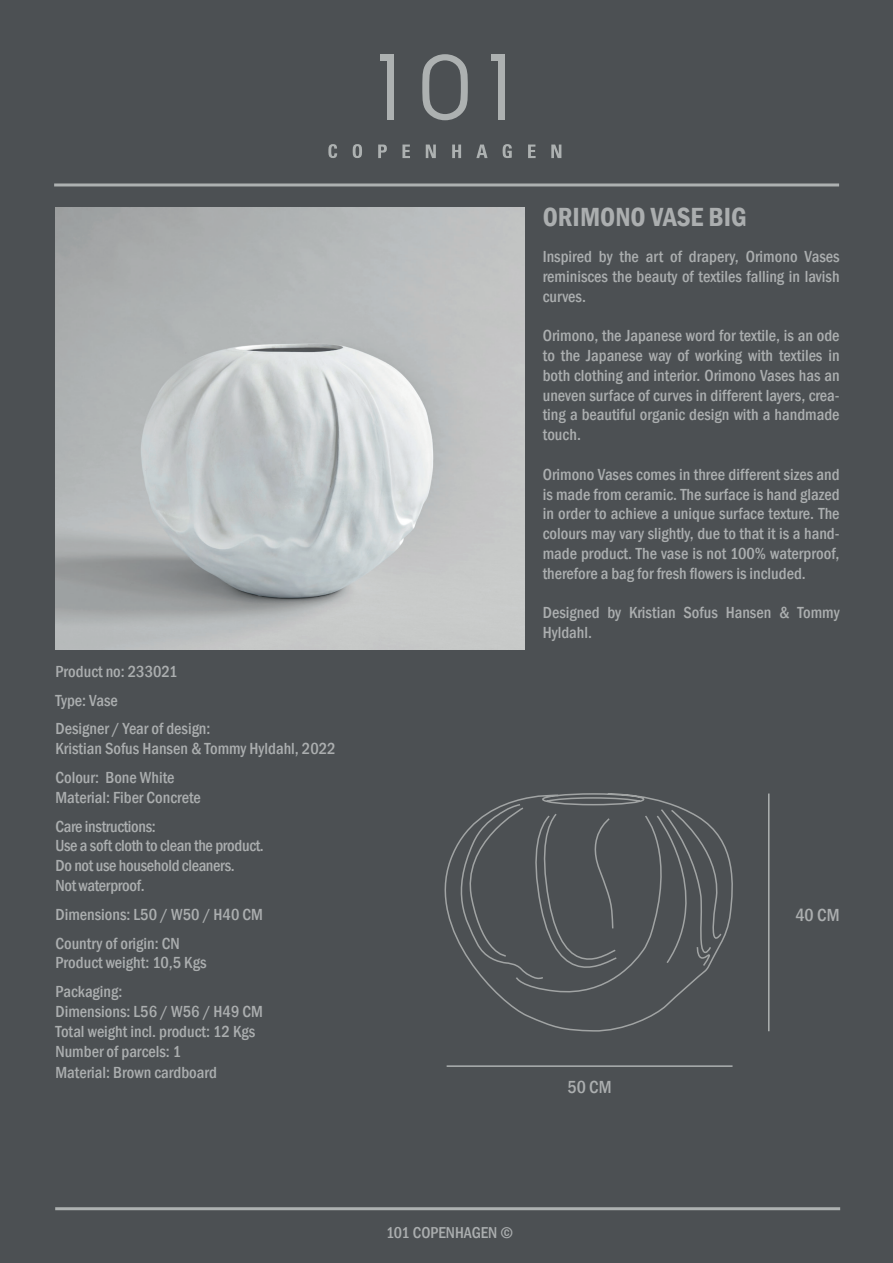
<style>
.page{position:relative;width:893px;height:1263px;background:#4c5053}
.page>*{position:absolute;margin:0;border:0;box-sizing:border-box;transform-origin:0 0}
.t1{font:600 condensed 27px "Franklin Gothic";color:#abaeaf}
.t2{font:500 condensed 18px "Franklin Gothic";color:#abaeaf}
.t3{font:500 condensed 16.5px/19.8px "Franklin Gothic";color:#abaeaf}
.t4{font:500 condensed 16.5px/19.8px "Franklin Gothic";letter-spacing:-.02em;color:#abaeaf}
.t5{font:500 condensed 16.2px "Franklin Gothic";color:#abaeaf}
</style>
<div class="page">
<svg style="left:422px;top:54px;width:46px;height:66px"></svg>
<div style="left:498px;top:58px;width:6px;height:62px;background:#adb1b1"></div>
<div style="left:491px;top:54px;width:13px;height:7px;background:#adb1b1"></div>
<div style="left:387px;top:58px;width:7px;height:62px;background:#adb1b1"></div>
<div style="left:380px;top:54px;width:13px;height:7px;background:#adb1b1"></div>
<svg style="left:328px;top:144px;width:9px;height:14px"></svg>
<svg style="left:353px;top:144px;width:9px;height:14px"></svg>
<svg style="left:378px;top:145px;width:9px;height:13px"></svg>
<svg style="left:402px;top:145px;width:8px;height:13px"></svg>
<svg style="left:426px;top:145px;width:10px;height:13px"></svg>
<svg style="left:452px;top:145px;width:9px;height:13px"></svg>
<svg style="left:476px;top:145px;width:12px;height:13px"></svg>
<svg style="left:503px;top:144px;width:9px;height:14px"></svg>
<svg style="left:528px;top:145px;width:8px;height:13px"></svg>
<svg style="left:551px;top:145px;width:10px;height:13px"></svg>
<hr style="left:54px;top:183px;width:785px;height:3px;background:#adb1b1">
<hr style="left:55px;top:1207px;width:785px;height:3px;background:#adb1b1">
<img style="left:55px;top:207px;width:469px;height:442px">
<hr style="left:768px;top:793px;width:1px;height:238px;background:#adb1b1">
<hr style="left:447px;top:1065px;width:285px;height:2px;background:#adb1b1">
<svg style="left:444px;top:793px;width:289px;height:239px"></svg>
<p class="t3" style="left:55px;top:657px;width:157px;line-height:28.8px">Product no: 233021<br>Type: Vase<br>Designer / Year of design:</p>
<p class="t3" style="left:55px;top:734px;width:282px;line-height:28.8px">Kristian Sofus Hansen &amp; Tommy Hyldahl, 2022<br>Colour: Bone White</p>
<p class="t3" style="left:55px;top:783px;width:147px;line-height:28.8px">Material: Fiber Concrete<br>Care instructions:</p>
<p class="t4" style="left:55px;top:836px;width:210px">Use a soft cloth to clean the product.<br>Do not use household cleaners.<br>Not waterproof.</p>
<p class="t3" style="left:55px;top:900px;width:209px;line-height:28.8px">Dimensions: L50 / W50 / H40 CM<br>Country of origin: CN</p>
<p class="t3" style="left:55px;top:948px;width:153px;line-height:28.8px">Product weight: 10,5 Kgs<br>Packaging:</p>
<p class="t3" style="left:55px;top:1001px;width:209px">Dimensions: L56 / W56 / H49 CM<br>Total weight incl. product: 12 Kgs<br>Number of parcels: 1</p>
<p class="t3" style="left:55px;top:1063px;width:163px">Material: Brown cardboard</p>
<h1 class="t1" style="left:543px;top:199px;width:205px">ORIMONO VASE BIG</h1>
<p class="t3" style="left:543px;top:246px;width:298px;text-align:justify">Inspired by the art of drapery, Orimono Vases reminisces the beauty of textiles falling in lavish curves.</p>
<p class="t3" style="left:543px;top:326px;width:298px;text-align:justify">Orimono, the Japanese word for textile, is an ode to the Japanese way of working with textiles in both clothing and interior. Orimono Vases has an uneven surface of curves in different layers, crea&shy;ting a beautiful organic design with a handmade touch.</p>
<p class="t3" style="left:543px;top:464px;width:298px;text-align:justify">Orimono Vases comes in three different sizes and is made from ceramic. The surface is hand glazed in order to achieve a unique surface texture. The colours may vary slightly, due to that it is a hand&shy;made product. The vase is not 100% waterproof, therefore a bag for fresh flowers is included.</p>
<p class="t3" style="left:543px;top:603px;width:298px">Designed by Kristian Sofus Hansen &amp; Tommy<br>Hyldahl.</p>
<p class="t2" style="left:567px;top:1075px;width:46px">50 CM</p>
<p class="t2" style="left:795px;top:903px;width:46px">40 CM</p>
<p class="t5" style="left:386px;top:1222px;width:128px">101 COPENHAGEN ©</p>
</div>
